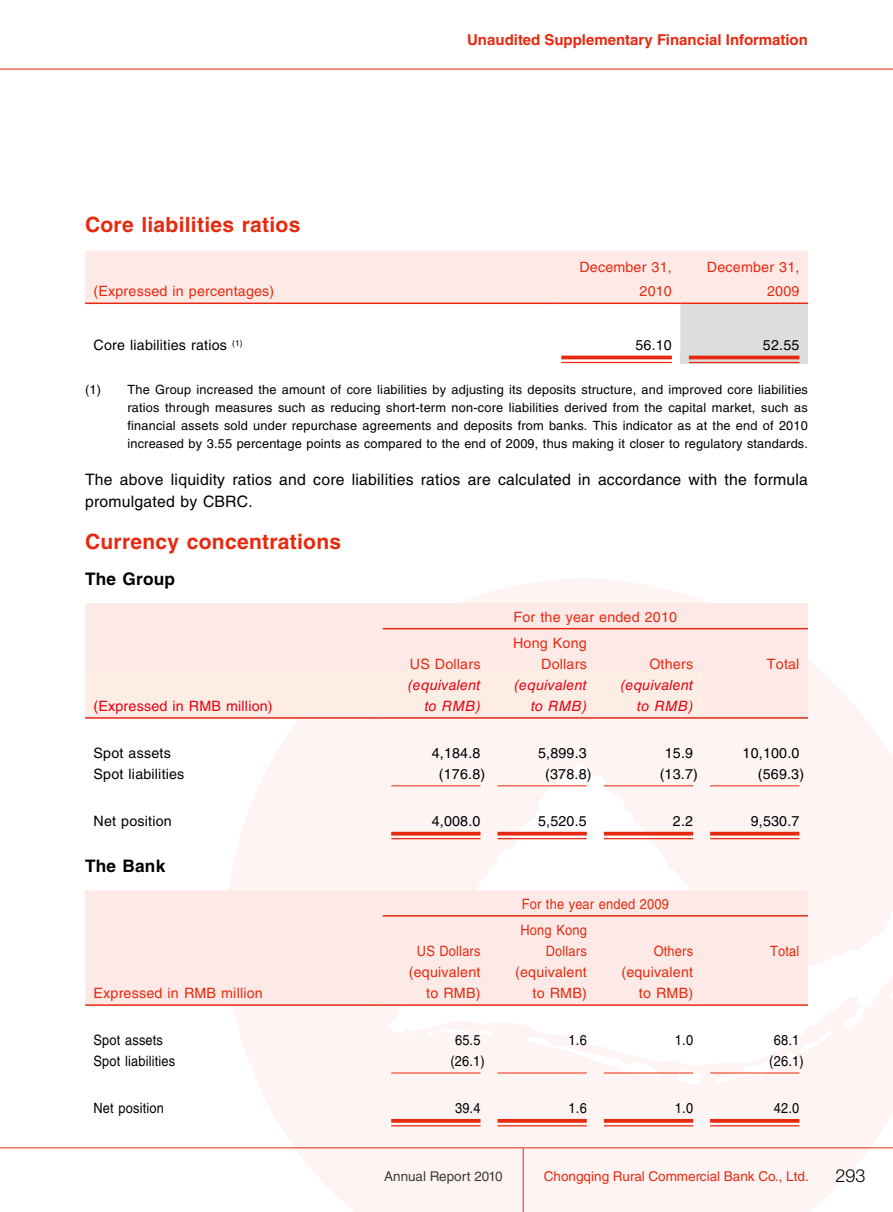
<style>
.page{position:relative;width:893px;height:1212px;background:#fff}
.page>*{position:absolute;margin:0;border:0;box-sizing:border-box;transform-origin:0 0}
._03_Subhead_1{font:700 21px "Helvetica LT Std";letter-spacing:.015em;color:#e7290f}
.t1{font:300 18px "Helvetica Neue LT Std";color:#000}
._04_Subhead_2{font:700 17.25px "Helvetica LT Std";letter-spacing:.015em;color:#000}
._01_Body_Text{font:15.75px/22.5px "Helvetica LT Std";letter-spacing:.015em;color:#000}
.t2{font:700 15px "Helvetica LT Std";color:#e7290f}
._06_Table_Text{font:14.25px/24px "Helvetica LT Std";letter-spacing:.015em;color:#e7290f;text-align:right}
._01_Body_Text-2{font:14.25px "Helvetica LT Std";letter-spacing:.015em;color:#000}
._01_Body_Text-3{font:14.25px "Helvetica LT Std";letter-spacing:.015em;color:#000;scale:.9 1}
._01_Body_Text-4{font:14.25px/21px "Helvetica LT Std";letter-spacing:.015em;color:#e7290f;text-align:right;scale:.9 1}
._06_Table_Text-2{font:italic 14.25px "Helvetica LT Std";letter-spacing:.015em;color:#e60012}
._06_Table_Text-3{font:14.25px "Helvetica LT Std";letter-spacing:.015em;color:#000}
._06_Table_Text-4{font:14.25px "Helvetica LT Std";letter-spacing:.015em;color:#e60012}
.t3{font:13.5px "Helvetica LT Std";color:#e7290f}
.t4{font:13.5px "Helvetica LT Std";color:#3e3a39}
._02_Notes_Text{font:12.75px/18px "Helvetica LT Std";letter-spacing:.01em;color:#000;text-align:justify}
</style>
<div class="page">
<hr style="left:0;top:69px;width:893px;height:1px;background:#e7290f">
<svg style="left:219px;top:579px;width:674px;height:633px;fill:#fef4f3"></svg>
<hr style="left:0;top:1147px;width:893px;height:1px;background:#e7290f">
<hr style="left:523px;top:1148px;width:1px;height:64px;background:#e7290f">
<svg style="left:85px;top:251px;width:723px;height:101px"></svg>
<svg style="left:680px;top:352px;width:128px;height:11px"></svg>
<hr style="left:85px;top:302px;width:468px;height:2px;background:#e7290f">
<hr style="left:553px;top:302px;width:127px;height:2px;background:#e7290f">
<hr style="left:680px;top:302px;width:128px;height:2px;background:#e7290f">
<hr style="left:561px;top:356px;width:111px;height:3px;background:#e7290f">
<hr style="left:561px;top:362px;width:111px;height:1px;background:#e7290f">
<hr style="left:689px;top:356px;width:110px;height:3px;background:#e7290f">
<hr style="left:689px;top:362px;width:110px;height:1px;background:#e7290f">
<div style="left:85px;top:603px;width:723px;height:114px;background:#fdeae7"></div>
<div style="left:85px;top:671px;width:617px;height:42px;background:#fdede4"></div>
<hr style="left:383px;top:628px;width:425px;height:1px;background:#e7290f">
<hr style="left:85px;top:717px;width:298px;height:2px;background:#e7290f">
<hr style="left:383px;top:717px;width:106px;height:2px;background:#e7290f">
<hr style="left:489px;top:717px;width:106px;height:2px;background:#e7290f">
<hr style="left:595px;top:717px;width:107px;height:2px;background:#e7290f">
<hr style="left:702px;top:717px;width:106px;height:2px;background:#e7290f">
<hr style="left:391px;top:785px;width:89px;height:1px;background:#e7290f">
<hr style="left:497px;top:785px;width:90px;height:1px;background:#e7290f">
<hr style="left:604px;top:785px;width:89px;height:1px;background:#e7290f">
<hr style="left:710px;top:785px;width:89px;height:1px;background:#e7290f">
<hr style="left:391px;top:832px;width:89px;height:3px;background:#e7290f">
<hr style="left:391px;top:838px;width:89px;height:1px;background:#e7290f">
<hr style="left:497px;top:832px;width:90px;height:3px;background:#e7290f">
<hr style="left:497px;top:838px;width:90px;height:1px;background:#e7290f">
<hr style="left:604px;top:832px;width:89px;height:3px;background:#e7290f">
<hr style="left:604px;top:838px;width:89px;height:1px;background:#e7290f">
<hr style="left:710px;top:832px;width:89px;height:3px;background:#e7290f">
<hr style="left:710px;top:838px;width:89px;height:1px;background:#e7290f">
<div style="left:85px;top:890px;width:723px;height:114px;background:#fdeae7"></div>
<hr style="left:383px;top:915px;width:425px;height:1px;background:#e7290f">
<hr style="left:85px;top:1004px;width:298px;height:2px;background:#e7290f">
<hr style="left:383px;top:1004px;width:106px;height:2px;background:#e7290f">
<hr style="left:489px;top:1004px;width:106px;height:2px;background:#e7290f">
<hr style="left:595px;top:1004px;width:107px;height:2px;background:#e7290f">
<hr style="left:702px;top:1004px;width:106px;height:2px;background:#e7290f">
<hr style="left:391px;top:1072px;width:89px;height:1px;background:#e7290f">
<hr style="left:497px;top:1072px;width:90px;height:1px;background:#e7290f">
<hr style="left:604px;top:1072px;width:89px;height:1px;background:#e7290f">
<hr style="left:710px;top:1072px;width:89px;height:1px;background:#e7290f">
<svg style="left:391px;top:1119px;width:89px;height:4px"></svg>
<hr style="left:391px;top:1125px;width:89px;height:1px;background:#e7290f">
<svg style="left:497px;top:1119px;width:90px;height:4px"></svg>
<hr style="left:497px;top:1125px;width:90px;height:1px;background:#e7290f">
<svg style="left:604px;top:1119px;width:89px;height:4px"></svg>
<hr style="left:604px;top:1125px;width:89px;height:1px;background:#e7290f">
<svg style="left:710px;top:1119px;width:89px;height:4px"></svg>
<hr style="left:710px;top:1125px;width:89px;height:1px;background:#e7290f">
<p class="_03_Subhead_1" style="left:85px;top:212px;width:217px">Core liabilities ratios</p>
<p class="_06_Table_Text" style="left:94px;top:279px;width:182px">(Expressed in percentages)</p>
<p class="t2" style="left:467px;top:31px;width:342px">Unaudited Supplementary Financial Information</p>
<p class="_06_Table_Text" style="left:579px;top:255px;width:94px">December 31,<br>2010</p>
<p class="_06_Table_Text" style="left:707px;top:255px;width:94px">December 31,<br>2009</p>
<p class="_06_Table_Text-3" style="left:94px;top:336px;width:150px">Core liabilities ratios <sup>(1)</sup></p>
<p class="_06_Table_Text-3" style="left:635px;top:336px;width:38px">56.10</p>
<p class="_06_Table_Text-3" style="left:763px;top:336px;width:38px">52.55</p>
<p class="_02_Notes_Text" style="left:128px;top:380px;width:682px;text-indent:-43px">(1) The Group increased the amount of core liabilities by adjusting its deposits structure, and improved core liabilities ratios through measures such as reducing short-term non-core liabilities derived from the capital market, such as financial assets sold under repurchase agreements and deposits from banks. This indicator as at the end of 2010 increased by 3.55 percentage points as compared to the end of 2009, thus making it closer to regulatory standards.</p>
<p class="_01_Body_Text" style="left:85px;top:468px;width:724px">The above liquidity ratios and core liabilities ratios are calculated in accordance with the formula promulgated by CBRC.</p>
<p class="_03_Subhead_1" style="left:85px;top:528px;width:258px">Currency concentrations</p>
<p class="_04_Subhead_2" style="left:85px;top:569px;width:92px">The Group</p>
<p class="_06_Table_Text" style="left:513px;top:605px;width:165px">For the year ended 2010</p>
<p class="_06_Table_Text" style="left:410px;top:652px;width:72px">US Dollars</p>
<p class="_06_Table_Text" style="left:513px;top:632px;width:75px;line-height:21px">Hong Kong<br>Dollars</p>
<p class="_06_Table_Text" style="left:649px;top:652px;width:45px">Others</p>
<p class="_06_Table_Text" style="left:767px;top:652px;width:34px">Total</p>
<p class="_06_Table_Text-4" style="left:94px;top:698px;width:181px">(Expressed in RMB million)</p>
<p class="_06_Table_Text-2" style="left:408px;top:677px;width:74px">(equivalent</p>
<p class="_06_Table_Text-2" style="left:425px;top:698px;width:57px">to RMB)</p>
<p class="_06_Table_Text-2" style="left:514px;top:677px;width:74px">(equivalent</p>
<p class="_06_Table_Text-2" style="left:531px;top:698px;width:57px">to RMB)</p>
<p class="_06_Table_Text-2" style="left:621px;top:677px;width:74px">(equivalent</p>
<p class="_06_Table_Text-2" style="left:637px;top:698px;width:57px">to RMB)</p>
<p class="_01_Body_Text-2" style="left:94px;top:745px;width:79px">Spot assets</p>
<p class="_01_Body_Text-2" style="left:432px;top:745px;width:50px">4,184.8</p>
<p class="_01_Body_Text-2" style="left:538px;top:745px;width:50px">5,899.3</p>
<p class="_01_Body_Text-2" style="left:665px;top:745px;width:30px">15.9</p>
<p class="_01_Body_Text-2" style="left:743px;top:745px;width:58px">10,100.0</p>
<p class="_01_Body_Text-2" style="left:94px;top:766px;width:92px">Spot liabilities</p>
<p class="_01_Body_Text-2" style="left:439px;top:766px;width:48px">(176.8)</p>
<p class="_01_Body_Text-2" style="left:545px;top:766px;width:48px">(378.8)</p>
<p class="_01_Body_Text-2" style="left:660px;top:766px;width:40px">(13.7)</p>
<p class="_01_Body_Text-2" style="left:758px;top:766px;width:48px">(569.3)</p>
<p class="_01_Body_Text-2" style="left:94px;top:812px;width:80px">Net position</p>
<p class="_01_Body_Text-2" style="left:432px;top:812px;width:50px">4,008.0</p>
<p class="_01_Body_Text-2" style="left:538px;top:812px;width:50px">5,520.5</p>
<p class="_01_Body_Text-2" style="left:673px;top:812px;width:22px">2.2</p>
<p class="_01_Body_Text-2" style="left:751px;top:812px;width:50px">9,530.7</p>
<p class="_04_Subhead_2" style="left:85px;top:856px;width:82px">The Bank</p>
<p class="_01_Body_Text-4" style="left:522px;top:893px;width:165px">For the year ended 2009</p>
<p class="_01_Body_Text-4" style="left:417px;top:940px;width:72px">US Dollars</p>
<p class="_01_Body_Text-4" style="left:520px;top:919px;width:75px">Hong Kong<br>Dollars</p>
<p class="_01_Body_Text-4" style="left:654px;top:940px;width:45px">Others</p>
<p class="_01_Body_Text-4" style="left:770px;top:940px;width:34px">Total</p>
<p class="_06_Table_Text" style="left:94px;top:981px;width:171px">Expressed in RMB million</p>
<p class="_06_Table_Text" style="left:409px;top:960px;width:73px">(equivalent</p>
<p class="_06_Table_Text" style="left:426px;top:981px;width:56px">to RMB)</p>
<p class="_06_Table_Text" style="left:515px;top:960px;width:73px">(equivalent</p>
<p class="_06_Table_Text" style="left:533px;top:981px;width:56px">to RMB)</p>
<p class="_06_Table_Text" style="left:621px;top:960px;width:73px">(equivalent</p>
<p class="_06_Table_Text" style="left:639px;top:981px;width:56px">to RMB)</p>
<p class="_01_Body_Text-3" style="left:94px;top:1032px;width:79px">Spot assets</p>
<p class="_01_Body_Text-3" style="left:455px;top:1032px;width:30px">65.5</p>
<p class="_01_Body_Text-3" style="left:569px;top:1032px;width:22px">1.6</p>
<p class="_01_Body_Text-3" style="left:675px;top:1032px;width:22px">1.0</p>
<p class="_01_Body_Text-3" style="left:774px;top:1032px;width:30px">68.1</p>
<p class="_01_Body_Text-3" style="left:94px;top:1053px;width:92px">Spot liabilities</p>
<p class="_01_Body_Text-3" style="left:450px;top:1053px;width:40px">(26.1)</p>
<p class="_01_Body_Text-3" style="left:769px;top:1053px;width:40px">(26.1)</p>
<p class="_01_Body_Text-3" style="left:94px;top:1100px;width:80px">Net position</p>
<p class="_01_Body_Text-3" style="left:455px;top:1100px;width:30px">39.4</p>
<p class="_01_Body_Text-3" style="left:569px;top:1100px;width:22px">1.6</p>
<p class="_01_Body_Text-3" style="left:675px;top:1100px;width:22px">1.0</p>
<p class="_01_Body_Text-3" style="left:774px;top:1100px;width:30px">42.0</p>
<p class="t4" style="left:384px;top:1168px;width:120px">Annual Report 2010</p>
<p class="t3" style="left:544px;top:1168px;width:266px">Chongqing Rural Commercial Bank Co., Ltd.</p>
<h2 class="t1" style="left:835px;top:1165px;width:32px">293</h2>
</div>
